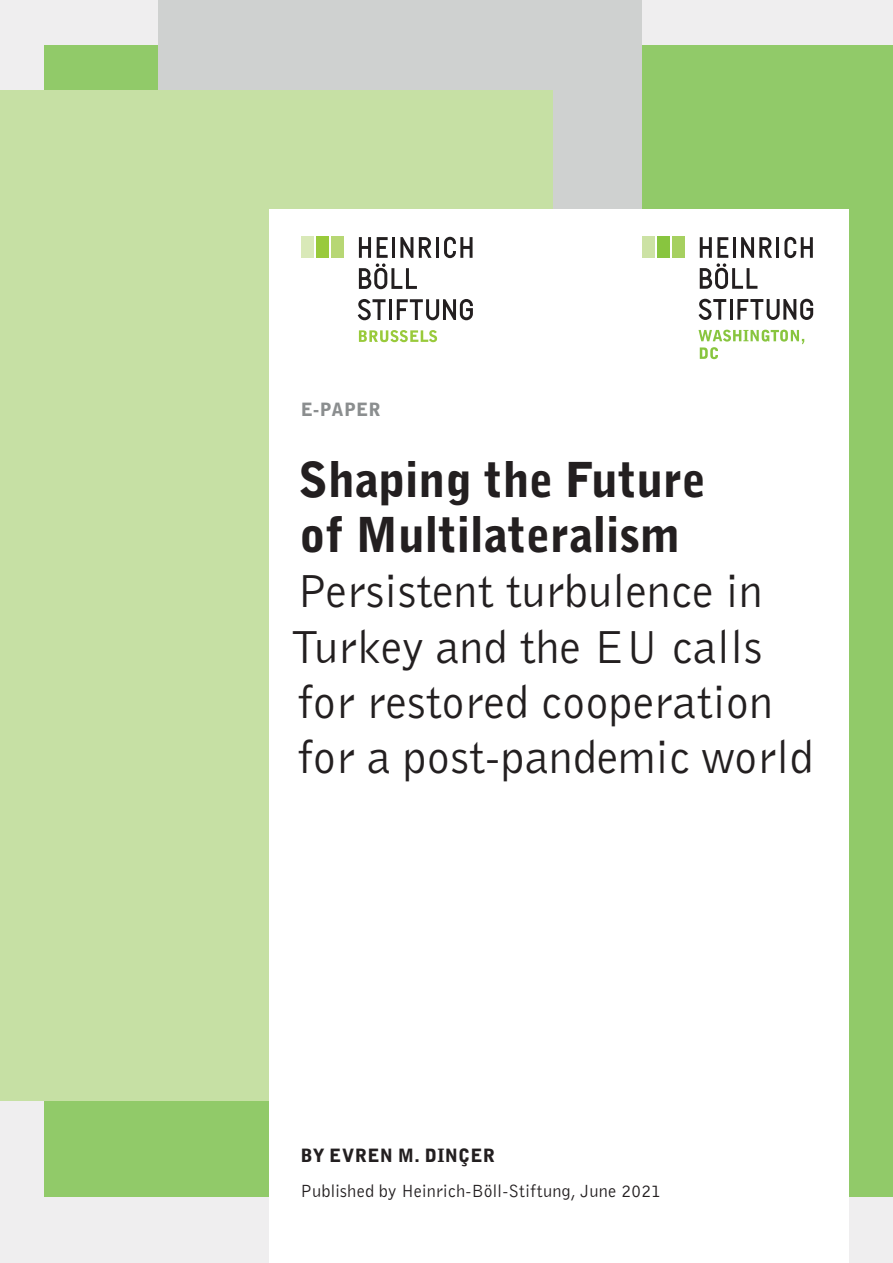
<style>
.page{position:relative;width:893px;height:1263px;background:#efeeef}
.page>*{position:absolute;margin:0;border:0;box-sizing:border-box;transform-origin:0 0}
.t1{font:48px/55.2px "Bell Gothic BT";color:#231f20}
.t2{font:900 48px/55.2px "Bell Gothic BT";color:#231f20}
.t3{font:18.3px "Bell Gothic BT";letter-spacing:-.005em;color:#231f20}
.t4{font:900 18.3px "Bell Gothic BT";letter-spacing:.015em;color:#231f20}
.t5{font:900 18.3px "Bell Gothic BT";letter-spacing:.02em;color:#8b8e8f}
</style>
<div class="page">
<div style="left:45px;top:45px;width:848px;height:1151px;background:#91ca69"></div>
<div style="left:158px;top:0;width:483px;height:884px;background:#cfd1d0"></div>
<div style="left:0;top:90px;width:553px;height:1010px;background:#c6e0a4"></div>
<div style="left:269px;top:209px;width:580px;height:1054px;background:#fff"></div>
<svg style="left:698px;top:330px;width:106px;height:29px"></svg>
<hr style="left:776px;top:237px;width:3px;height:21px;background:#231f20">
<svg style="left:784px;top:237px;width:29px;height:21px"></svg>
<svg style="left:700px;top:237px;width:72px;height:52px"></svg>
<svg style="left:699px;top:299px;width:27px;height:21px"></svg>
<hr style="left:730px;top:299px;width:3px;height:21px;background:#231f20">
<svg style="left:737px;top:299px;width:76px;height:21px"></svg>
<div style="left:673px;top:236px;width:12px;height:22px;background:#a6d060"></div>
<div style="left:658px;top:236px;width:12px;height:22px;background:#88c53f"></div>
<div style="left:643px;top:236px;width:12px;height:22px;background:#cce2a4"></div>
<svg style="left:359px;top:330px;width:78px;height:12px"></svg>
<hr style="left:436px;top:237px;width:3px;height:21px;background:#231f20">
<svg style="left:444px;top:237px;width:29px;height:21px"></svg>
<svg style="left:359px;top:237px;width:73px;height:52px"></svg>
<svg style="left:358px;top:299px;width:28px;height:21px"></svg>
<hr style="left:389px;top:299px;width:3px;height:21px;background:#231f20">
<svg style="left:397px;top:299px;width:76px;height:21px"></svg>
<div style="left:332px;top:236px;width:12px;height:22px;background:#b7d774"></div>
<div style="left:317px;top:236px;width:12px;height:22px;background:#99ca3b"></div>
<div style="left:301px;top:236px;width:13px;height:22px;background:#d9e9b8"></div>
<p class="t5" style="left:301px;top:398px;width:82px">E-PAPER</p>
<p class="t2" style="left:298px;top:451px;width:409px">Shaping the Future of Multilateralism</p>
<p class="t1" style="left:292px;top:563px;width:523px">Persistent turbulence in<br>Turkey and the EU calls for restored cooperation for a post-pandemic world</p>
<p class="t4" style="left:301px;top:1144px;width:196px">BY EVREN M. DINÇER</p>
<p class="t3" style="left:301px;top:1179px;width:362px">Published by Heinrich-Böll-Stiftung, June 2021</p>
</div>
